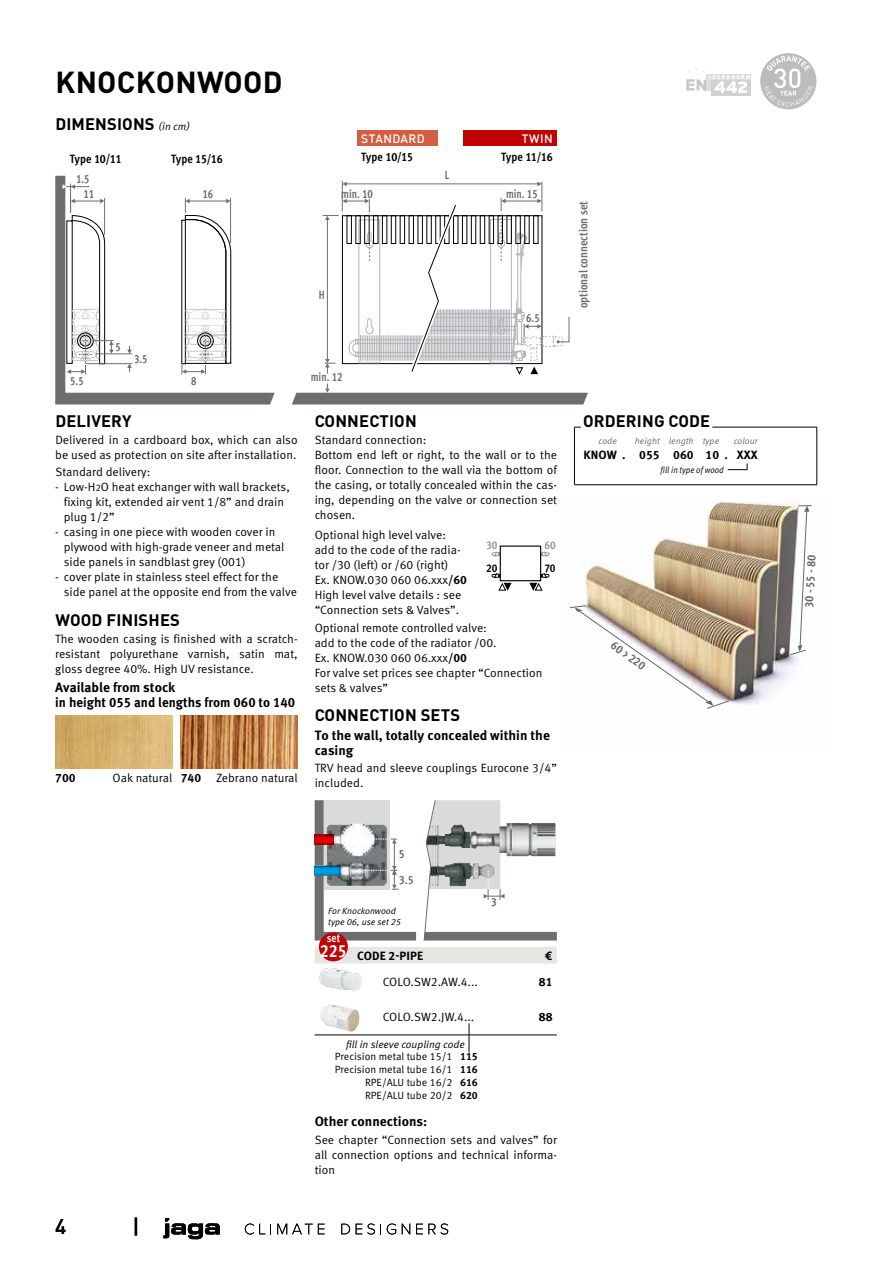
<style>
.page{position:relative;width:893px;height:1263px;background:#fff}
.page>*{position:absolute;margin:0;border:0;box-sizing:border-box;transform-origin:0 0}
.t1{font:700 30px "DIN Pro";letter-spacing:.01em;color:#000}
.t2{font:500 21px "DIN Pro";color:#000}
.t3{font:700 16.5px "DIN Pro";letter-spacing:.01em;color:#000}
.t4{font:700 13.5px/15px "Meta Pro";color:#000}
.t5{font:12px/15px "Meta Pro";color:#000}
.t6{font:700 condensed 12px/14.4px "Meta Pro";color:#6d6e71;scale:.9 1}
.t7{font:700 12px "Meta Pro";color:#000}
.t8{font:700 condensed 12px "Meta Pro";letter-spacing:-.01em;color:#000}
.t9{font:700 condensed 12px "Meta Pro";color:#6e6e6e}
.t10{font:700 condensed 12px "Meta Pro";color:#68676c}
.t11{font:500 12px "DIN Pro";letter-spacing:.035em;color:#fff}
.t12{font:700 condensed 11.55px "Meta Pro";color:#fff}
.t13{font:700 condensed 11.25px "Meta Pro";color:#000}
.t14{font:700 condensed 11.25px "Meta Pro";color:#939598}
.t15{font:10.5px "Meta Pro";color:#000}
.t16{font:italic 10.5px "Meta Pro";letter-spacing:-.005em;color:#000}
.t17{font:italic 9px/10.8px "Meta Pro";color:#000}
.t18{font:italic 9px "Meta Pro";color:#6e6e6e}
.t19{font:italic 9px "Meta Pro";color:#000;scale:.9 1}
.s1{font-family:"Meta Pro";font-weight:400;font-style:italic;font-size:10.5px}
.s2{font-size:9.6px}
.s3{font-weight:700}
</style>
<div class="page">
<svg style="left:760px;top:53px;width:56px;height:56px"></svg>
<div style="left:706px;top:74px;width:45px;height:17px;background:#dcdddd"></div>
<div style="left:711px;top:80px;width:40px;height:15px;background:#d0d1d1"></div>
<svg style="left:686px;top:68px;width:64px;height:25px"></svg>
<svg style="left:55px;top:176px;width:215px;height:228px"></svg>
<svg style="left:270px;top:393px;width:5px;height:11px"></svg>
<hr style="left:96px;top:354px;width:36px;height:1px;background:#6d6e71">
<svg style="left:127px;top:364px;width:5px;height:8px"></svg>
<svg style="left:127px;top:346px;width:5px;height:8px"></svg>
<hr style="left:342px;top:181px;width:1px;height:30px;background:#6d6e71">
<svg style="left:292px;top:383px;width:296px;height:21px"></svg>
<hr style="left:85px;top:363px;width:47px;height:1px;background:#6d6e71">
<svg style="left:182px;top:198px;width:49px;height:176px"></svg>
<svg style="left:323px;top:182px;width:246px;height:193px"></svg>
<svg style="left:62px;top:184px;width:52px;height:190px"></svg>
<img style="left:583px;top:501px;width:216px;height:204px">
<svg style="left:570px;top:605px;width:159px;height:104px"></svg>
<svg style="left:790px;top:505px;width:22px;height:150px"></svg>
<svg style="left:541px;top:551px;width:8px;height:8px"></svg>
<svg style="left:492px;top:551px;width:8px;height:8px"></svg>
<div style="left:500px;top:545px;width:41px;height:36px;border:1px solid #000"></div>
<svg style="left:492px;top:573px;width:20px;height:18px"></svg>
<svg style="left:529px;top:573px;width:20px;height:18px"></svg>
<div style="left:315px;top:947px;width:242px;height:16px;background:#e8e6e3"></div>
<svg style="left:469px;top:1023px;width:1px;height:29px"></svg>
<hr style="left:315px;top:1035px;width:63px;height:1px;background:#000">
<hr style="left:378px;top:1035px;width:91px;height:1px;background:#000">
<hr style="left:469px;top:1035px;width:37px;height:1px;background:#000">
<hr style="left:506px;top:1035px;width:51px;height:1px;background:#000">
<svg style="left:423px;top:800px;width:134px;height:140px"></svg>
<svg style="left:315px;top:800px;width:101px;height:140px"></svg>
<svg style="left:315px;top:834px;width:19px;height:10px"></svg>
<svg style="left:315px;top:865px;width:26px;height:11px"></svg>
<div style="left:319px;top:932px;width:29px;height:29px;background:#c00304;border-radius:50%"></div>
<img style="left:319px;top:963px;width:43px;height:28px">
<img style="left:320px;top:1004px;width:40px;height:28px">
<div style="left:357px;top:131px;width:81px;height:15px;background:#d45e42"></div>
<div style="left:463px;top:131px;width:94px;height:15px;background:#c00304"></div>
<img style="left:55px;top:715px;width:117px;height:53px">
<img style="left:181px;top:715px;width:117px;height:53px">
<hr style="left:574px;top:427px;width:243px;height:1px;background:#000">
<hr style="left:574px;top:427px;width:1px;height:57px;background:#000">
<hr style="left:816px;top:427px;width:1px;height:57px;background:#000">
<hr style="left:574px;top:484px;width:243px;height:1px;background:#000">
<div style="left:581px;top:422px;width:131px;height:6px;background:#fff"></div>
<svg style="left:727px;top:463px;width:21px;height:8px"></svg>
<svg style="left:245px;top:1223px;width:26px;height:11px"></svg>
<svg style="left:277px;top:1224px;width:48px;height:10px"></svg>
<svg style="left:341px;top:1224px;width:9px;height:10px"></svg>
<svg style="left:356px;top:1223px;width:25px;height:11px"></svg>
<svg style="left:387px;top:1223px;width:9px;height:11px"></svg>
<svg style="left:402px;top:1224px;width:8px;height:10px"></svg>
<svg style="left:416px;top:1223px;width:32px;height:11px"></svg>
<svg style="left:163px;top:1218px;width:57px;height:21px"></svg>
<h1 class="t1" style="left:55px;top:62px;width:229px">KNOCKONWOOD</h1>
<h3 class="t3" style="left:55px;top:112px;width:136px">DIMENSIONS <span class="s1">( in cm )</span></h3>
<p class="t11" style="left:361px;top:130px;width:65px">STANDARD</p>
<p class="t8" style="left:361px;top:148px;width:53px">Type 10/15</p>
<p class="t11" style="left:522px;top:130px;width:33px">TWIN</p>
<p class="t8" style="left:70px;top:150px;width:53px">Type 10/11</p>
<p class="t8" style="left:501px;top:148px;width:53px">Type 11/16</p>
<p class="t8" style="left:171px;top:150px;width:53px">Type 15/16</p>
<p class="t6" style="left:84px;top:171px;width:14px;text-indent:-7px">1.5<br>11</p>
<p class="t6" style="left:115px;top:339px;width:7px">5</p>
<p class="t6" style="left:134px;top:351px;width:17px">3.5</p>
<p class="t6" style="left:445px;top:167px;width:6px">L</p>
<p class="t6" style="left:202px;top:186px;width:13px">16</p>
<p class="t6" style="left:341px;top:186px;width:37px">min. 10</p>
<p class="t6" style="left:506px;top:186px;width:37px">min. 15</p>
<p class="t6" style="left:319px;top:287px;width:8px">H</p>
<p class="t6" style="left:526px;top:310px;width:17px">6.5</p>
<p class="t6" style="left:70px;top:373px;width:17px">5.5</p>
<p class="t6" style="left:191px;top:373px;width:8px">8</p>
<h3 class="t3" style="left:55px;top:410px;width:78px">DELIVERY</h3>
<p class="t5" style="left:55px;top:433px;width:244px">Delivered in a cardboard box, which can also be used as protection on site after installation .</p>
<p class="t5" style="left:55px;top:464px;width:97px">Standard delivery :</p>
<p class="t5" style="left:64px;top:479px;width:228px;text-indent:-9px">- Low-H<span class="s2">2</span>O heat exchanger with wall brackets, fixing kit, extended air vent 1/8” and drain plug 1/2”</p>
<p class="t5" style="left:64px;top:524px;width:222px;text-indent:-9px">- casing in one piece with wooden cover in plywood with high-grade veneer and metal side panels in sandblast grey (001)</p>
<p class="t5" style="left:64px;top:569px;width:235px;text-indent:-9px">- cover plate in stainless steel effect for the side panel at the opposite end from the valve</p>
<h3 class="t3" style="left:55px;top:608px;width:126px">WOOD FINISHES</h3>
<p class="t5" style="left:55px;top:631px;width:244px;text-align:justify">The wooden casing is finished with a scratch&shy;resistant polyurethane varnish, satin mat, gloss degree 40%. High UV resistance.</p>
<p class="t4" style="left:55px;top:680px;width:242px">Available from stock<br>in height 055 and lengths from 060 to 140</p>
<p class="t7" style="left:55px;top:770px;width:22px">700</p>
<p class="t5" style="left:113px;top:770px;width:187px">Oak natural <span class="s3">740</span> Zebrano natural</p>
<p class="t6" style="left:311px;top:369px;width:37px">min. 12</p>
<h3 class="t3" style="left:315px;top:410px;width:103px">CONNECTION</h3>
<p class="t5" style="left:315px;top:433px;width:244px">Standard connection :<br>Bottom end left or right, to the wall or to the floor. Connection to the wall via the bottom of the casing, or totally concealed within the cas&shy;ing, depending on the valve or connection set chosen.</p>
<p class="t5" style="left:315px;top:527px;width:154px">Optional high level valve : add to the code of the radia&shy;tor /30 (left) or /60 (right)<br>Ex. KNOW.030 060 06.xxx<span class="s3">/60<br></span>High level valve details : see “Connection sets &amp; Valves”.</p>
<p class="t14" style="left:486px;top:537px;width:13px">30</p>
<p class="t14" style="left:545px;top:537px;width:13px">60</p>
<p class="t13" style="left:486px;top:559px;width:12px">20</p>
<p class="t13" style="left:545px;top:559px;width:12px">70</p>
<p class="t5" style="left:315px;top:620px;width:229px">Optional remote controlled valve :<br>add to the code of the radiator /00.<br>Ex. KNOW.030 060 06.xxx<span class="s3">/00<br></span>For valve set prices see chapter “Connection sets &amp; valves”</p>
<h3 class="t3" style="left:315px;top:704px;width:147px">CONNECTION SETS</h3>
<p class="t4" style="left:315px;top:728px;width:237px">To the wall, totally concealed within the casing</p>
<p class="t5" style="left:315px;top:761px;width:244px">TRV head and sleeve couplings Eurocone 3/4” included.</p>
<p class="t9" style="left:574px;top:308px;width:109px;rotate:-90deg">optional connection set</p>
<h3 class="t3" style="left:583px;top:410px;width:129px">ORDERING CODE</h3>
<p class="t18" style="left:598px;top:436px;width:20px">code</p>
<p class="t18" style="left:635px;top:436px;width:86px">height length type</p>
<p class="t18" style="left:734px;top:436px;width:26px">colour</p>
<p class="t7" style="left:583px;top:447px;width:176px">KNOW . 055 060 10 . XXX</p>
<p class="t19" style="left:660px;top:465px;width:72px">fill in type of wood</p>
<p class="t10" style="left:617px;top:636px;width:41px;rotate:35deg">60 &gt; 220</p>
<h2 class="t2" style="left:55px;top:1212px;width:13px">4</h2>
<h2 class="t2" style="left:132px;top:1212px;width:9px">|</h2>
<p class="t9" style="left:399px;top:845px;width:7px">5</p>
<p class="t9" style="left:399px;top:870px;width:17px">3.5</p>
<p class="t17" style="left:328px;top:906px;width:74px">For Knockonwood type 06, use set 25</p>
<p class="t9" style="left:491px;top:893px;width:7px">3</p>
<p class="t12" style="left:327px;top:929px;width:15px">set</p>
<p class="t7" style="left:320px;top:948px;width:105px"><sup>225</sup> CODE 2-PIPE</p>
<p class="t7" style="left:545px;top:948px;width:9px">€</p>
<p class="t5" style="left:383px;top:974px;width:97px">COLO.SW2.AW.4...</p>
<p class="t7" style="left:539px;top:974px;width:15px">81</p>
<p class="t5" style="left:383px;top:1010px;width:93px">COLO.SW2.JW.4...</p>
<p class="t7" style="left:539px;top:1010px;width:15px">88</p>
<p class="t16" style="left:346px;top:1038px;width:120px">fill in sleeve coupling code</p>
<p class="t15" style="left:335px;top:1050px;width:145px">Precision metal tube 15/1 <span class="s3">115</span></p>
<p class="t15" style="left:335px;top:1063px;width:145px">Precision metal tube 16/1 <span class="s3">116</span></p>
<p class="t15" style="left:365px;top:1076px;width:114px">RPE/ALU tube 16/2 <span class="s3">616</span></p>
<p class="t15" style="left:365px;top:1089px;width:114px">RPE/ALU tube 20/2 <span class="s3">620</span></p>
<p class="t4" style="left:315px;top:1114px;width:114px">Other connections :</p>
<p class="t5" style="left:315px;top:1132px;width:244px;text-align:justify">See chapter “Connection sets and valves” for all connection options and technical informa&shy;tion</p>
<p class="t10" style="left:800px;top:607px;width:54px;rotate:-87deg">30 - 55 - 80</p>
</div>
